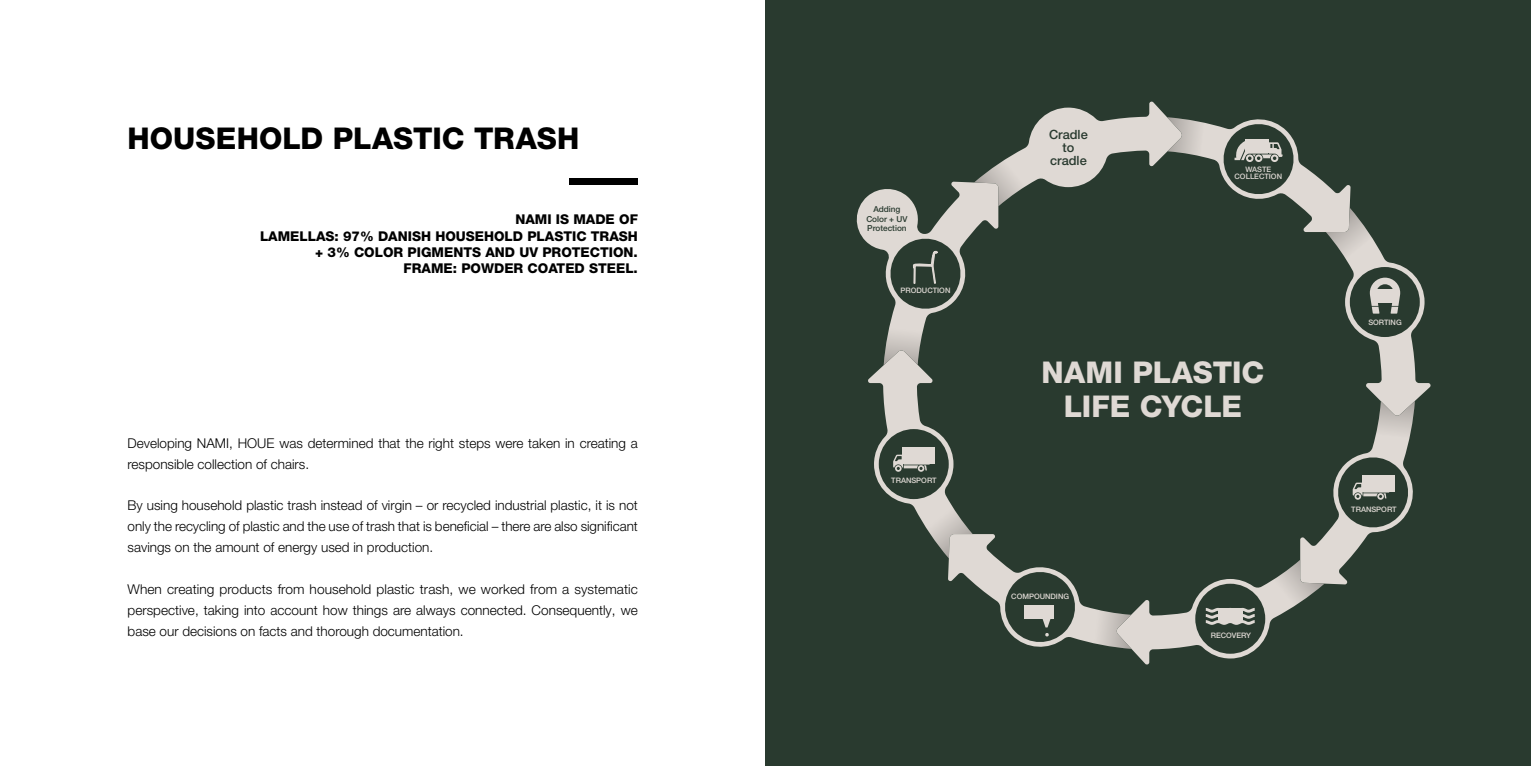
<style>
.page{position:relative;width:1531px;height:766px;background:#fff}
.page>*{position:absolute;margin:0;border:0;box-sizing:border-box;transform-origin:0 0}
.t1{font:800 30px "Helvetica Neue LT Pro";color:#000}
.t2{font:800 30px/34.5px "Helvetica Neue LT Pro";color:#dfd9d4;text-align:center}
.t3{font:300 13.5px/21px "Helvetica Neue LT Pro";color:#000;text-align:justify}
.t4{font:800 13.5px/16.2px "Helvetica Neue LT Pro";color:#000;text-align:right}
.t5{font:500 12.75px/12.8px "Helvetica Neue LT Pro";color:#293a2f;text-align:center}
.t6{font:500 8.25px/9.9px "Helvetica Neue LT Pro";color:#293a2f;text-align:center}
.t7{font:500 7.5px/6.8px "Helvetica Neue LT Pro";color:#dfd9d4;text-align:center}
</style>
<div class="page">
<div style="left:765px;top:0;width:766px;height:765px;background:#293a2f"></div>
<svg style="left:856px;top:101px;width:575px;height:564px"></svg>
<div style="left:570px;top:179px;width:68px;height:6px;background:#000"></div>
<h1 class="t1" style="left:128px;top:120px;width:453px">HOUSEHOLD PLASTIC TRASH</h1>
<p class="t4" style="left:260px;top:211px;width:379px">NAMI IS MADE OF<br>LAMELLAS: 97% DANISH HOUSEHOLD PLASTIC TRASH + 3% COLOR PIGMENTS AND UV PROTECTION.<br>FRAME: POWDER COATED STEEL.</p>
<p class="t3" style="left:128px;top:432px;width:512px">Developing NAMI, HOUE was determined that the right steps were taken in creating a responsible collection of chairs.</p>
<p class="t3" style="left:128px;top:494px;width:512px">By using household plastic trash instead of virgin – or recycled industrial plastic, it is not only the recycling of plastic and the use of trash that is beneficial – there are also significant savings on the amount of energy used in production.</p>
<p class="t3" style="left:128px;top:578px;width:512px">When creating products from household plastic trash, we worked from a systematic perspective, taking into account how things are always connected. Consequently, we base our decisions on facts and thorough documentation.</p>
<p class="t6" style="left:866px;top:203px;width:43px">Adding<br>Color + UV<br>Protection</p>
<p class="t7" style="left:900px;top:287px;width:51px">PRODUCTION</p>
<p class="t7" style="left:891px;top:476px;width:47px">TRANSPORT</p>
<p class="t5" style="left:1049px;top:128px;width:40px">Cradle to cradle</p>
<p class="t7" style="left:1234px;top:166px;width:49px">WASTE<br>COLLECTION</p>
<h1 class="t2" style="left:1041px;top:354px;width:224px">NAMI PLASTIC<br>LIFE CYCLE</h1>
<p class="t7" style="left:1011px;top:592px;width:59px">COMPOUNDING</p>
<p class="t7" style="left:1211px;top:631px;width:42px">RECOVERY</p>
<p class="t7" style="left:1368px;top:319px;width:35px">SORTING</p>
<p class="t7" style="left:1351px;top:505px;width:47px">TRANSPORT</p>
</div>
